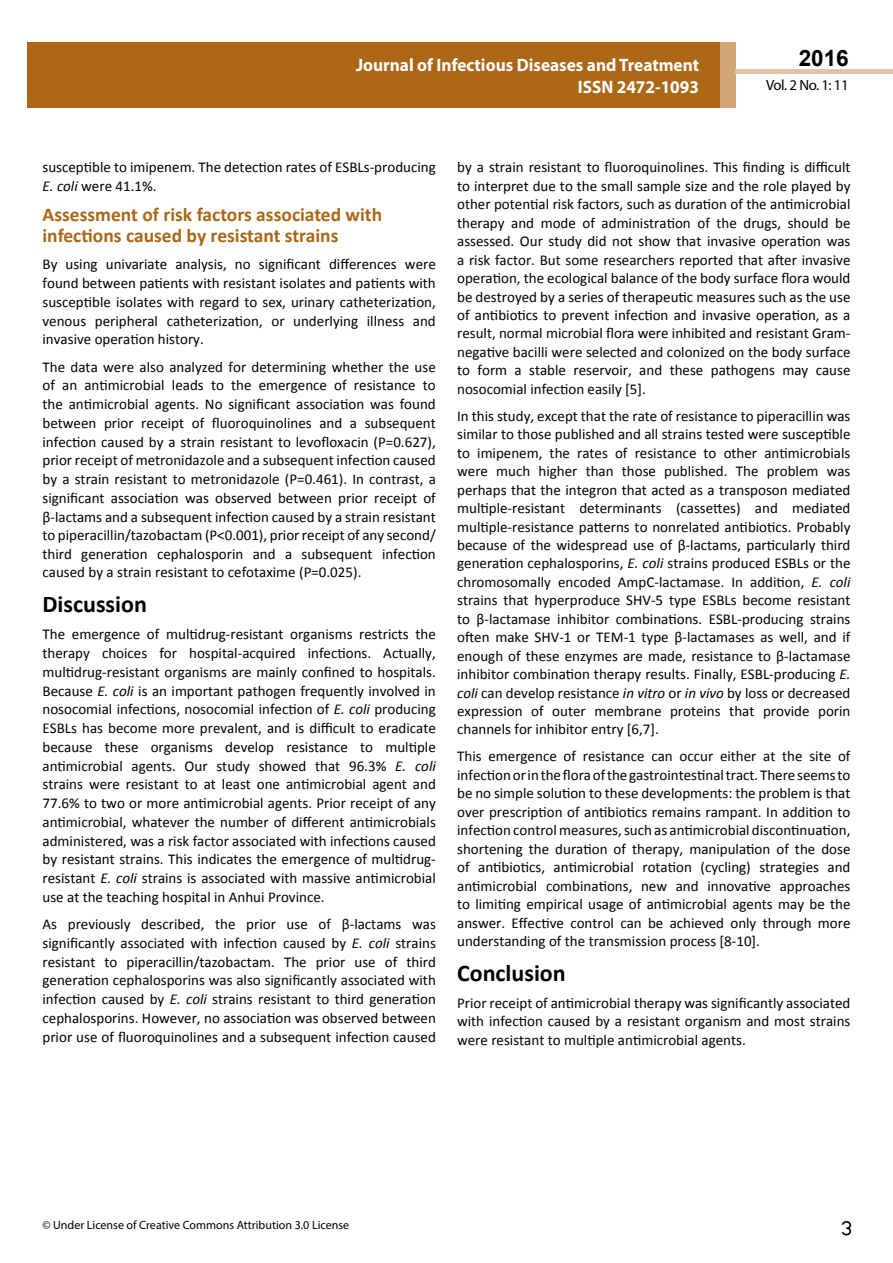
<style>
.page{position:relative;width:893px;height:1263px;background:#fff}
.page>*{position:absolute;margin:0;border:0;box-sizing:border-box;transform-origin:0 0}
.t1{font:25.5px "Tunga";color:#000}
.t2{font:700 24px "Calibri";color:#000}
.t3{font:700 22.5px "Arial";color:#000}
.t4{font:700 19.5px/21.5px "Calibri";color:#ab6715}
.t5{font:700 18px/21.6px "Myriad Pro";color:#fff;text-align:right;scale:.96 1}
.t6{font:15px/18.5px "Calibri";color:#000;text-align:justify}
.t7{font:14.85px "Myriad Pro";letter-spacing:-.03em;color:#000}
.t8{font:12px "Myriad Pro";color:#000}
.s1{font-style:italic}
</style>
<div class="page">
<div style="left:27px;top:42px;width:694px;height:66px;background:#ab6715"></div>
<div style="left:720px;top:42px;width:16px;height:66px;background:#d2a777"></div>
<div style="left:736px;top:69px;width:157px;height:5px;background:#e2c5a5"></div>
<p class="t5" style="left:356px;top:54px;width:359px">Journal of Infectious Diseases and Treatment<br>ISSN 2472-1093</p>
<h3 class="t3" style="left:799px;top:43px;width:52px">2016</h3>
<p class="t7" style="left:766px;top:76px;width:84px">Vol. 2 No. 1: 11</p>
<p class="t6" style="left:43px;top:158px;width:395px">susceptible to imipenem. The detection rates of ESBLs-producing<br><span class="s1">E. coli</span> were 41.1%.</p>
<h3 class="t4" style="left:43px;top:204px;width:341px">Assessment of risk factors associated with infections caused by resistant strains</h3>
<p class="t6" style="left:43px;top:255px;width:395px">By using univariate analysis, no significant differences were found between patients with resistant isolates and patients with susceptible isolates with regard to sex, urinary catheterization, venous peripheral catheterization, or underlying illness and invasive operation history.</p>
<p class="t6" style="left:43px;top:357px;width:395px">The data were also analyzed for determining whether the use of an antimicrobial leads to the emergence of resistance to the antimicrobial agents. No significant association was found between prior receipt of fluoroquinolines and a subsequent infection caused by a strain resistant to levofloxacin (P=0.627), prior receipt of metronidazole and a subsequent infection caused by a strain resistant to metronidazole (P=0.461). In contrast, a significant association was observed between prior receipt of β-lactams and a subsequent infection caused by a strain resistant to piperacillin/tazobactam (P&lt;0.001), prior receipt of any second/ third generation cephalosporin and a subsequent infection caused by a strain resistant to cefotaxime (P=0.025).</p>
<h2 class="t2" style="left:43px;top:589px;width:106px">Discussion</h2>
<p class="t6" style="left:43px;top:625px;width:395px">The emergence of multidrug-resistant organisms restricts the therapy choices for hospital-acquired infections. Actually, multidrug-resistant organisms are mainly confined to hospitals.<br>Because <span class="s1">E. coli</span> is an important pathogen frequently involved in nosocomial infections, nosocomial infection of <span class="s1">E. coli</span> producing ESBLs has become more prevalent, and is difficult to eradicate because these organisms develop resistance to multiple antimicrobial agents. Our study showed that 96.3% <span class="s1">E. coli </span>strains were resistant to at least one antimicrobial agent and 77.6% to two or more antimicrobial agents. Prior receipt of any antimicrobial, whatever the number of different antimicrobials administered, was a risk factor associated with infections caused by resistant strains. This indicates the emergence of multidrug&shy;resistant <span class="s1">E. coli</span> strains is associated with massive antimicrobial use at the teaching hospital in Anhui Province.</p>
<p class="t6" style="left:43px;top:915px;width:395px">As previously described, the prior use of β-lactams was significantly associated with infection caused by <span class="s1">E. coli</span> strains resistant to piperacillin/tazobactam. The prior use of third generation cephalosporins was also significantly associated with infection caused by <span class="s1">E. coli</span> strains resistant to third generation cephalosporins. However, no association was observed between prior use of fluoroquinolines and a subsequent infection caused</p>
<p class="t6" style="left:457px;top:158px;width:395px">by a strain resistant to fluoroquinolines. This finding is difficult to interpret due to the small sample size and the role played by other potential risk factors, such as duration of the antimicrobial therapy and mode of administration of the drugs, should be assessed. Our study did not show that invasive operation was a risk factor. But some researchers reported that after invasive operation, the ecological balance of the body surface flora would be destroyed by a series of therapeutic measures such as the use of antibiotics to prevent infection and invasive operation, as a result, normal microbial flora were inhibited and resistant Gram&shy;negative bacilli were selected and colonized on the body surface to form a stable reservoir, and these pathogens may cause nosocomial infection easily [5].</p>
<p class="t6" style="left:457px;top:407px;width:395px">In this study, except that the rate of resistance to piperacillin was similar to those published and all strains tested were susceptible to imipenem, the rates of resistance to other antimicrobials were much higher than those published. The problem was perhaps that the integron that acted as a transposon mediated multiple-resistant determinants (cassettes) and mediated multiple-resistance patterns to nonrelated antibiotics. Probably because of the widespread use of β-lactams, particularly third generation cephalosporins, <span class="s1">E. coli</span> strains produced ESBLs or the chromosomally encoded AmpC-lactamase. In addition, <span class="s1">E. coli </span>strains that hyperproduce SHV-5 type ESBLs become resistant to β-lactamase inhibitor combinations. ESBL-producing strains often make SHV-1 or TEM-1 type β-lactamases as well, and if enough of these enzymes are made, resistance to β-lactamase inhibitor combination therapy results. Finally, ESBL-producing <span class="s1">E. coli</span> can develop resistance <span class="s1">in vitro</span> or <span class="s1">in vivo</span> by loss or decreased expression of outer membrane proteins that provide porin channels for inhibitor entry [6,7].</p>
<p class="t6" style="left:457px;top:747px;width:395px">This emergence of resistance can occur either at the site of infection or in the flora of the gastrointestinal tract. There seems to be no simple solution to these developments: the problem is that over prescription of antibiotics remains rampant. In addition to infection control measures, such as antimicrobial discontinuation, shortening the duration of therapy, manipulation of the dose of antibiotics, antimicrobial rotation (cycling) strategies and antimicrobial combinations, new and innovative approaches to limiting empirical usage of antimicrobial agents may be the answer. Effective control can be achieved only through more understanding of the transmission process [8-10].</p>
<h2 class="t2" style="left:457px;top:957px;width:110px">Conclusion</h2>
<p class="t6" style="left:457px;top:994px;width:395px">Prior receipt of antimicrobial therapy was significantly associated with infection caused by a resistant organism and most strains were resistant to multiple antimicrobial agents.</p>
<p class="t8" style="left:43px;top:1218px;width:308px">© Under License of Creative Commons Attribution 3.0 License</p>
<h1 class="t1" style="left:841px;top:1211px;width:13px">3</h1>
</div>
